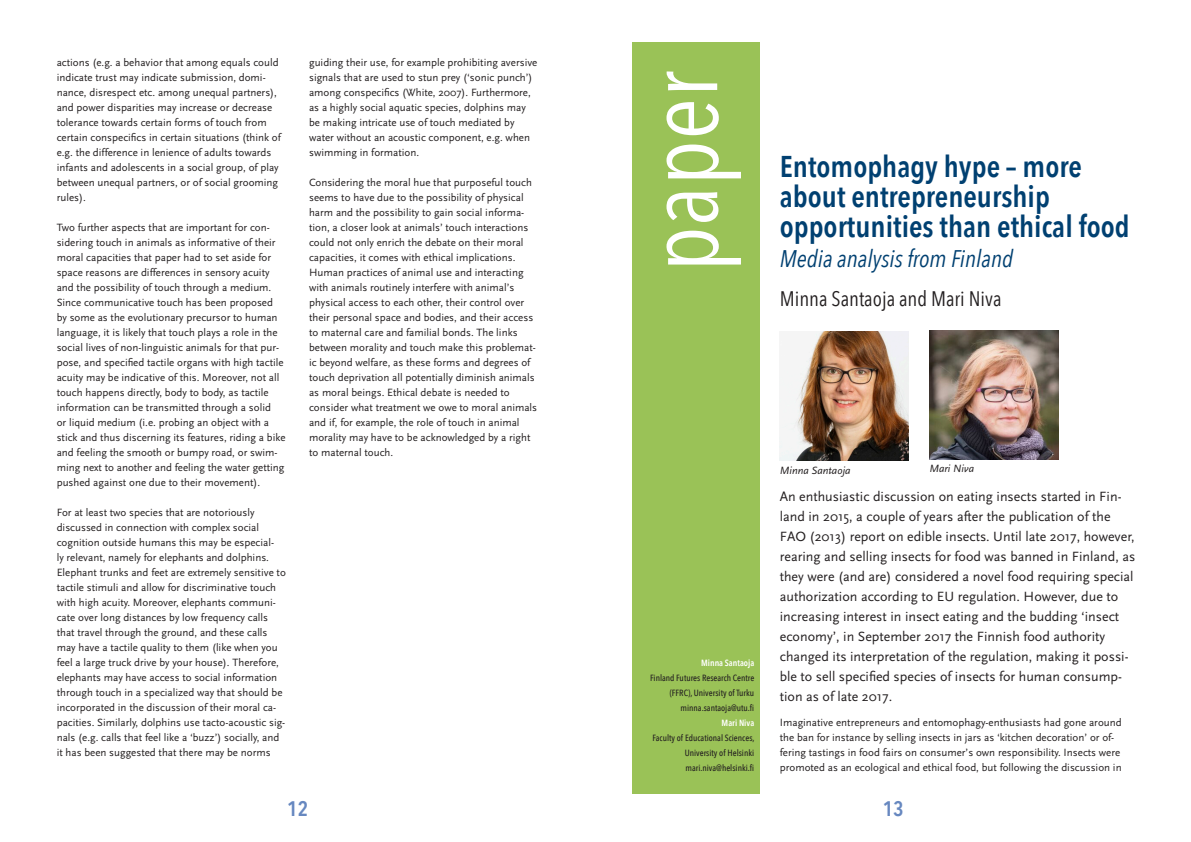
<style>
.page{position:relative;width:1191px;height:842px;background:#fff}
.page>*{position:absolute;margin:0;border:0;box-sizing:border-box;transform-origin:0 0}
.kop{font:99px "Avenir Next Condensed";color:#fff}
.KOP_DEF{font:600 30px/30px "Avenir Next Condensed";color:#004071}
.KOP_DEF-2{font:italic 24px "Avenir Next Condensed";color:#004071}
.basis{font:21px "Avenir Next Condensed";color:#231f20}
.kop_2{font:600 21px "Avenir Next Condensed";color:#6788c0}
.inleiding{font:14px/20px "Scala Sans";color:#231f20}
.basis-2{font:11px/15px "Scala Sans";color:#231f20}
.basis-3{font:italic 11px "Scala Sans";color:#231f20}
.credits{font:500 9px/15px "Avenir Next Condensed";color:#231f20;text-align:right}
.credits-2{font:600 9px "Avenir Next Condensed";color:#fff}
</style>
<div class="page">
<div style="left:632px;top:43px;width:128px;height:751px;background:#9ac257"></div>
<img style="left:780px;top:332px;width:129px;height:128px">
<img style="left:929px;top:330px;width:129px;height:129px">
<p class="basis-2" style="left:57px;top:55px;width:226px">actions (e.g. a behavior that among equals could indicate trust may indicate submission, domi&shy;nance, disrespect etc. among unequal partners), and power disparities may increase or decrease tolerance towards certain forms of touch from certain conspecifics in certain situations (think of e.g. the difference in lenience of adults towards infants and adolescents in a social group, of play between unequal partners, or of social grooming rules).</p>
<p class="basis-2" style="left:57px;top:220px;width:230px">Two further aspects that are important for con&shy;sidering touch in animals as informative of their moral capacities that paper had to set aside for space reasons are differences in sensory acuity and the possibility of touch through a medium.<br>Since communicative touch has been proposed by some as the evolutionary precursor to human language, it is likely that touch plays a role in the social lives of non-linguistic animals for that pur&shy;pose, and specified tactile organs with high tactile acuity may be indicative of this. Moreover, not all touch happens directly, body to body, as tactile information can be transmitted through a solid<br>or liquid medium (i.e. probing an object with a stick and thus discerning its features, riding a bike and feeling the smooth or bumpy road, or swim&shy;ming next to another and feeling the water getting pushed against one due to their movement).</p>
<p class="basis-2" style="left:57px;top:505px;width:231px">For at least two species that are notoriously discussed in connection with complex social cognition outside humans this may be especial-<br>ly relevant, namely for elephants and dolphins.<br>Elephant trunks and feet are extremely sensitive to tactile stimuli and allow for discriminative touch with high acuity. Moreover, elephants communi&shy;cate over long distances by low frequency calls that travel through the ground, and these calls may have a tactile quality to them (like when you feel a large truck drive by your house). Therefore, elephants may have access to social information through touch in a specialized way that should be incorporated in the discussion of their moral ca&shy;pacities. Similarly, dolphins use tacto-acoustic sig&shy;nals (e.g. calls that feel like a ‘buzz’) socially, and it has been suggested that there may be norms</p>
<p class="basis-2" style="left:309px;top:55px;width:230px">guiding their use, for example prohibiting aversive signals that are used to stun prey (‘sonic punch’) among conspecifics (White, 2007). Furthermore, as a highly social aquatic species, dolphins may be making intricate use of touch mediated by water without an acoustic component, e.g. when swimming in formation.</p>
<p class="basis-2" style="left:309px;top:175px;width:230px">Considering the moral hue that purposeful touch seems to have due to the possibility of physical harm and the possibility to gain social informa&shy;tion, a closer look at animals’ touch interactions could not only enrich the debate on their moral capacities, it comes with ethical implications.<br>Human practices of animal use and interacting with animals routinely interfere with animal’s physical access to each other, their control over their personal space and bodies, and their access to maternal care and familial bonds. The links between morality and touch make this problemat&shy;ic beyond welfare, as these forms and degrees of touch deprivation all potentially diminish animals as moral beings. Ethical debate is needed to consider what treatment we owe to moral animals and if, for example, the role of touch in animal morality may have to be acknowledged by a right to maternal touch.</p>
<p class="kop_2" style="left:287px;top:791px;width:22px">12</p>
<p class="kop" style="left:598px;top:272px;width:203px;rotate:-90deg">paper</p>
<p class="KOP_DEF" style="left:780px;top:150px;width:351px">Entomophagy hype – more about entrepreneurship opportunities than ethical food</p>
<p class="KOP_DEF-2" style="left:780px;top:244px;width:235px">Media analysis from Finland</p>
<p class="basis" style="left:780px;top:281px;width:223px">Minna Santaoja and Mari Niva</p>
<p class="credits-2" style="left:701px;top:655px;width:55px">Minna Santaoja</p>
<p class="credits" style="left:650px;top:670px;width:106px">Finland Futures Research Centre (FFRC), University of Turku</p>
<p class="credits" style="left:680px;top:700px;width:75px">minna.santaoja@utu.fi</p>
<p class="credits-2" style="left:721px;top:715px;width:34px">Mari Niva</p>
<p class="credits" style="left:652px;top:730px;width:104px">Faculty of Educational Sciences,</p>
<p class="credits" style="left:685px;top:745px;width:71px">University of Helsinki</p>
<p class="credits" style="left:685px;top:760px;width:70px">mari.niva@helsinki.fi</p>
<p class="basis-3" style="left:780px;top:465px;width:72px">Minna Santaoja</p>
<p class="basis-3" style="left:929px;top:462px;width:46px">Mari Niva</p>
<p class="inleiding" style="left:780px;top:487px;width:357px">An enthusiastic discussion on eating insects started in Fin&shy;land in 2015, a couple of years after the publication of the FAO (2013) report on edible insects. Until late 2017, however, rearing and selling insects for food was banned in Finland, as they were (and are) considered a novel food requiring special authorization according to EU regulation. However, due to increasing interest in insect eating and the budding ‘insect economy’, in September 2017 the Finnish food authority changed its interpretation of the regulation, making it possi&shy;ble to sell specified species of insects for human consump&shy;tion as of late 2017.</p>
<p class="basis-2" style="left:780px;top:715px;width:343px">Imaginative entrepreneurs and entomophagy-enthusiasts had gone around the ban for instance by selling insects in jars as ‘kitchen decoration’ or of&shy;fering tastings in food fairs on consumer’s own responsibility. Insects were promoted as an ecological and ethical food, but following the discussion in</p>
<p class="kop_2" style="left:882px;top:791px;width:22px">13</p>
</div>
